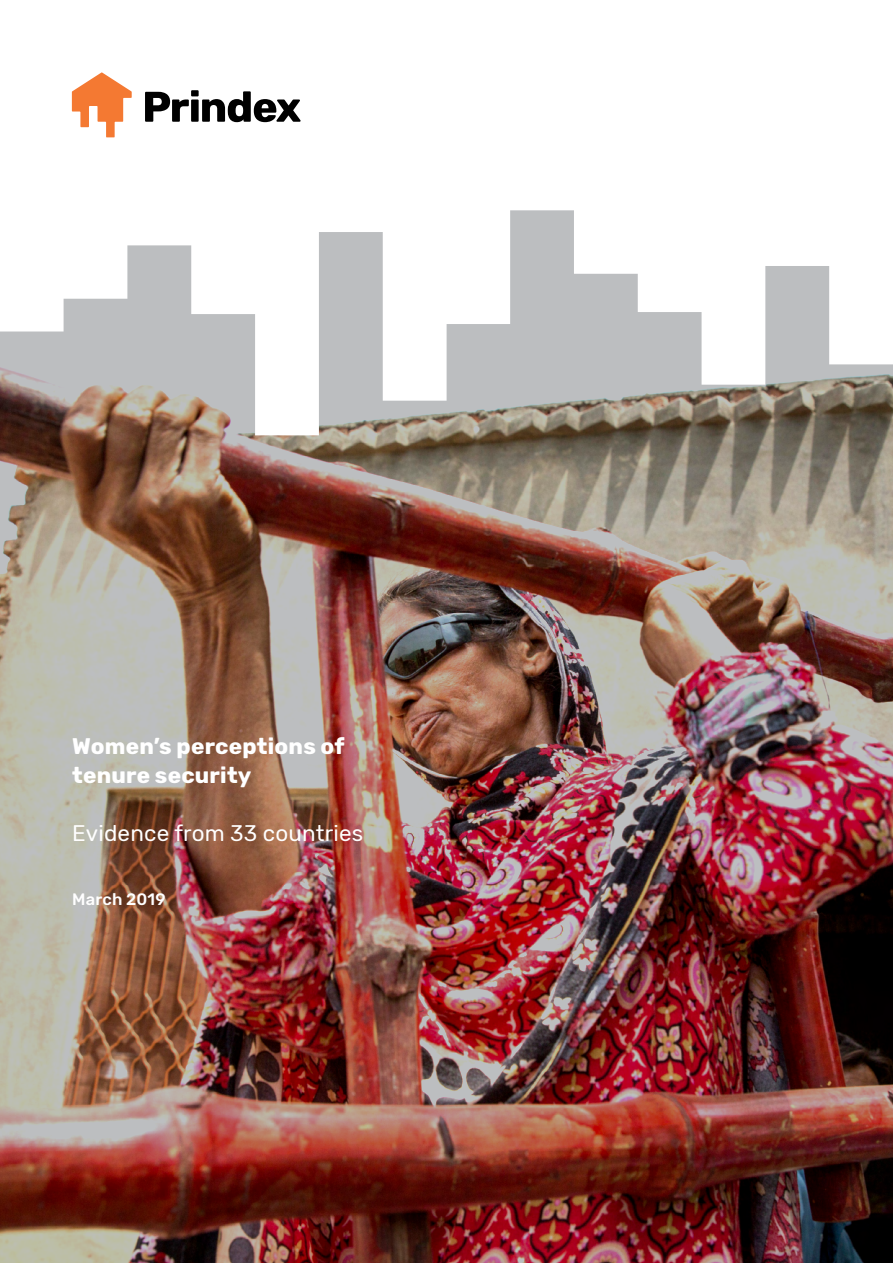
<style>
.page{position:relative;width:893px;height:1263px;background:#fff}
.page>*{position:absolute;margin:0;border:0;box-sizing:border-box;transform-origin:0 0}
.t1{font:700 22.5px/29.2px "Rubik";letter-spacing:.01em;color:#fff}
.t2{font:22.5px "Rubik";letter-spacing:.01em;color:#fff}
.t3{font:500 16.5px "Rubik";letter-spacing:.01em;color:#fff}
</style>
<div class="page">
<img style="left:0;top:435px;width:893px;height:828px">
<svg style="left:0;top:92px;width:893px;height:343px"></svg>
<svg style="left:72px;top:72px;width:60px;height:65px"></svg>
<svg style="left:145px;top:90px;width:156px;height:32px"></svg>
<p class="t1" style="left:72px;top:732px;width:274px">Women’s perceptions of tenure security</p>
<p class="t2" style="left:72px;top:821px;width:293px">Evidence from 33 countries</p>
<p class="t3" style="left:72px;top:890px;width:95px">March 2019</p>
</div>
